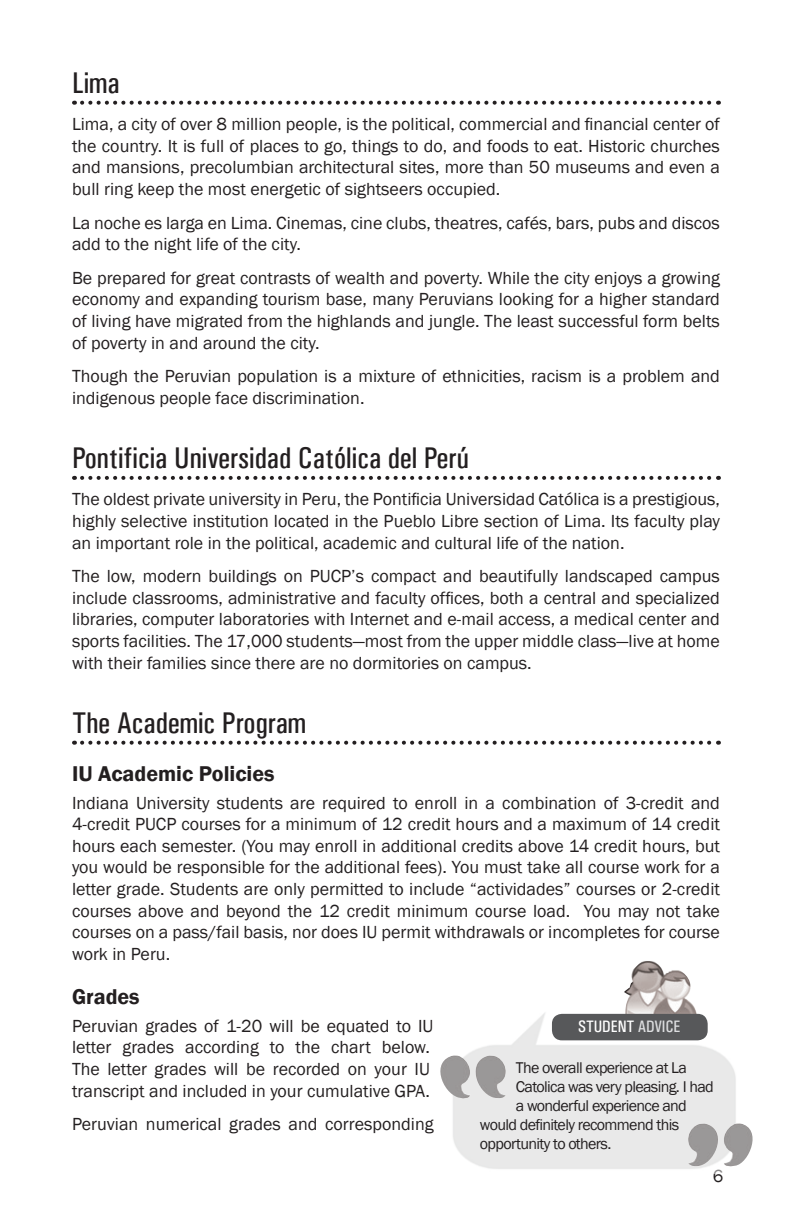
<style>
.page{position:relative;width:792px;height:1224px;background:#fff}
.page>*{position:absolute;margin:0;border:0;box-sizing:border-box;transform-origin:0 0}
.Main_Header{font:30px "Univers Condensed";color:#231f20}
.SubHead{font:600 22px "Franklin Gothic";color:#231f20}
.Body_Text{font:18px/21.6px "Franklin Gothic";color:#231f20;text-align:justify}
.Student_Advice_-_Quo{font:16.6px "Univers Condensed";letter-spacing:-.01em;color:#fff}
.Student_Advice_-_Quo-2{font:16px "Franklin Gothic";letter-spacing:-.04em;color:#231f20}
.s1{color:#dddee0}
</style>
<div class="page">
<svg style="left:82px;top:101px;width:637px;height:4px"></svg>
<svg style="left:82px;top:476px;width:637px;height:4px"></svg>
<svg style="left:82px;top:741px;width:637px;height:4px"></svg>
<img style="left:684px;top:1123px;width:69px;height:43px">
<img style="left:440px;top:1055px;width:70px;height:43px">
<img style="left:624px;top:961px;width:75px;height:53px">
<div style="left:552px;top:1014px;width:156px;height:26px;background:#57585a;border-radius:10px"></div>
<p class="Main_Header" style="left:72px;top:65px;width:49px">Lima</p>
<p class="Body_Text" style="left:72px;top:114px;width:650px">Lima, a city of over 8 million people, is the political, commercial and financial center of the country. It is full of places to go, things to do, and foods to eat. Historic churches and mansions, precolumbian architectural sites, more than 50 museums and even a bull ring keep the most energetic of sightseers occupied.</p>
<p class="Body_Text" style="left:72px;top:212px;width:650px">La noche es larga en Lima. Cinemas, cine clubs, theatres, cafés, bars, pubs and discos add to the night life of the city.</p>
<p class="Body_Text" style="left:72px;top:267px;width:650px">Be prepared for great contrasts of wealth and poverty. While the city enjoys a growing economy and expanding tourism base, many Peruvians looking for a higher standard of living have migrated from the highlands and jungle. The least successful form belts of poverty in and around the city.</p>
<p class="Body_Text" style="left:72px;top:366px;width:650px">Though the Peruvian population is a mixture of ethnicities, racism is a problem and indigenous people face discrimination.</p>
<p class="Main_Header" style="left:72px;top:440px;width:398px">Pontificia Universidad Católica del Perú</p>
<p class="Body_Text" style="left:72px;top:489px;width:650px">The oldest private university in Peru, the Pontificia Universidad Católica is a prestigious, highly selective institution located in the Pueblo Libre section of Lima. Its faculty play an important role in the political, academic and cultural life of the nation.</p>
<p class="Body_Text" style="left:72px;top:566px;width:650px">The low, modern buildings on PUCP’s compact and beautifully landscaped campus include classrooms, administrative and faculty offices, both a central and specialized libraries, computer laboratories with Internet and e-mail access, a medical center and sports facilities. The 17,000 students—most from the upper middle class—live at home with their families since there are no dormitories on campus.</p>
<p class="Main_Header" style="left:72px;top:705px;width:236px">The Academic Program</p>
<p class="SubHead" style="left:72px;top:760px;width:204px">IU Academic Policies</p>
<p class="Body_Text" style="left:72px;top:792px;width:650px">Indiana University students are required to enroll in a combination of 3-credit and 4-credit PUCP courses for a minimum of 12 credit hours and a maximum of 14 credit hours each semester. (You may enroll in additional credits above 14 credit hours, but you would be responsible for the additional fees). You must take all course work for a letter grade. Students are only permitted to include “actividades” courses or 2-credit courses above and beyond the 12 credit minimum course load. You may not take courses on a pass/fail basis, nor does IU permit withdrawals or incompletes for course work in Peru.</p>
<p class="SubHead" style="left:72px;top:983px;width:69px">Grades</p>
<p class="Body_Text" style="left:72px;top:1015px;width:363px;text-align:left">Peruvian grades of 1-20 will be equated to IU letter grades according to the chart below.<br>The letter grades will be recorded on your IU transcript and included in your cumulative GPA.</p>
<p class="Body_Text" style="left:72px;top:1114px;width:363px">Peruvian numerical grades and corresponding</p>
<p class="Student_Advice_-_Quo" style="left:578px;top:1017px;width:104px">STUDENT <span class="s1">ADVICE</span></p>
<p class="Student_Advice_-_Quo-2" style="left:516px;top:1058px;width:173px">The overall experience at La</p>
<p class="Student_Advice_-_Quo-2" style="left:516px;top:1077px;width:199px">Catolica was very pleasing. I had</p>
<p class="Student_Advice_-_Quo-2" style="left:516px;top:1096px;width:172px">a wonderful experience and</p>
<p class="Student_Advice_-_Quo-2" style="left:480px;top:1115px;width:201px">would definitely recommend this</p>
<p class="Student_Advice_-_Quo-2" style="left:480px;top:1134px;width:133px">opportunity to others.</p>
<p class="Body_Text" style="left:713px;top:1165px;width:12px">6</p>
</div>
